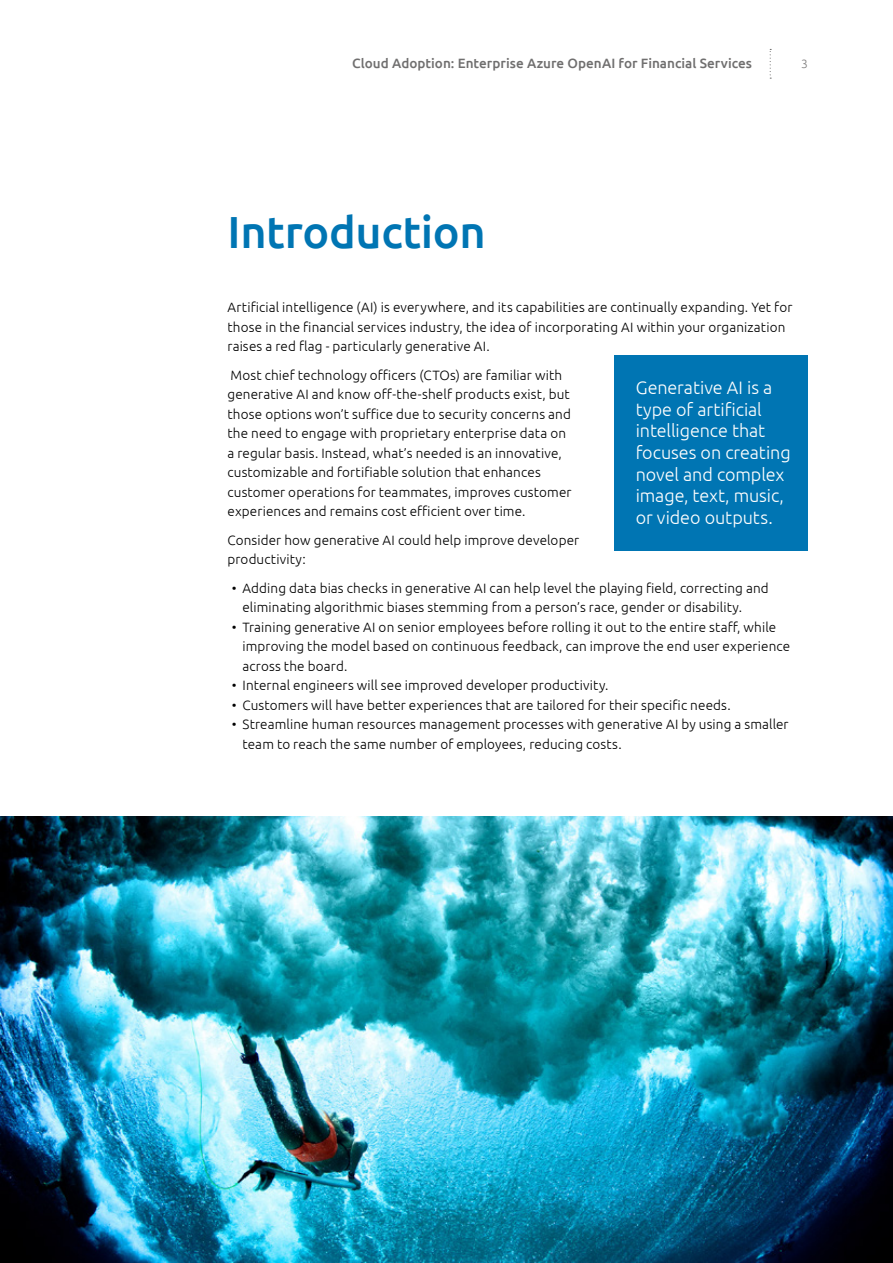
<style>
.page{position:relative;width:893px;height:1263px;background:#fff}
.page>*{position:absolute;margin:0;border:0;box-sizing:border-box;transform-origin:0 0}
.t1{font:500 45px "Ubuntu";letter-spacing:-.01em;color:#0075b3}
.t2{font:300 18px/21.6px "Ubuntu";letter-spacing:-.005em;color:#fff}
.t3{font:300 13.5px/19.5px "Ubuntu";letter-spacing:.01em;color:#000}
.t4{font:500 13.5px "Ubuntu";color:#706f6f}
.t5{font:300 12px "Ubuntu";color:#7c7b7b}
</style>
<div class="page">
<svg style="left:770px;top:49px;width:1px;height:30px"></svg>
<div style="left:614px;top:355px;width:194px;height:196px;background:#0075b3"></div>
<img style="left:0;top:816px;width:893px;height:447px">
<p class="t4" style="left:352px;top:55px;width:401px">Cloud Adoption: Enterprise Azure OpenAI for Financial Services</p>
<p class="t5" style="left:801px;top:57px;width:8px">3</p>
<h1 class="t1" style="left:227px;top:203px;width:260px">Introduction</h1>
<p class="t3" style="left:227px;top:297px;width:566px">Artificial intelligence (AI) is everywhere, and its capabilities are continually expanding. Yet for those in the financial services industry, the idea of incorporating AI within your organization raises a red flag - particularly generative AI.</p>
<p class="t3" style="left:227px;top:365px;width:345px">Most chief technology officers (CTOs) are familiar with generative AI and know off-the-shelf products exist, but those options won’t suffice due to security concerns and the need to engage with proprietary enterprise data on a regular basis. Instead, what’s needed is an innovative, customizable and fortifiable solution that enhances customer operations for teammates, improves customer experiences and remains cost efficient over time.</p>
<p class="t3" style="left:227px;top:530px;width:353px">Consider how generative AI could help improve developer productivity:</p>
<p class="t3" style="left:242px;top:578px;width:528px;text-indent:-11px">• Adding data bias checks in generative AI can help level the playing field, correcting and eliminating algorithmic biases stemming from a person’s race, gender or disability.</p>
<p class="t3" style="left:242px;top:617px;width:549px;text-indent:-11px">• Training generative AI on senior employees before rolling it out to the entire staff, while improving the model based on continuous feedback, can improve the end user experience across the board.</p>
<p class="t3" style="left:232px;top:675px;width:378px">• Internal engineers will see improved developer productivity.</p>
<p class="t3" style="left:232px;top:695px;width:500px">• Customers will have better experiences that are tailored for their specific needs.</p>
<p class="t3" style="left:242px;top:714px;width:548px;text-indent:-11px">• Streamline human resources management processes with generative AI by using a smaller team to reach the same number of employees, reducing costs.</p>
<h2 class="t2" style="left:636px;top:377px;width:156px">Generative AI is a type of artificial intelligence that focuses on creating novel and complex image, text, music, or video outputs.</h2>
</div>
